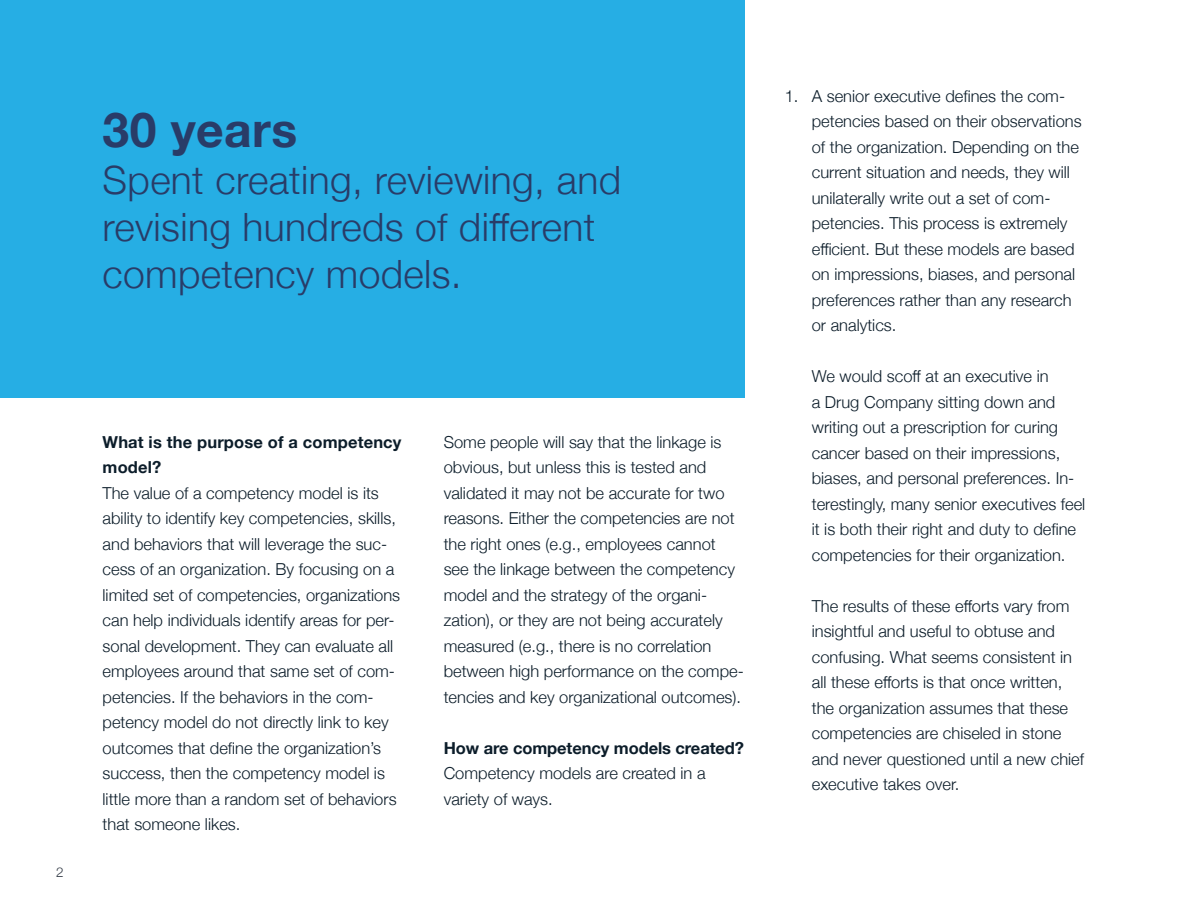
<style>
.page{position:relative;width:1188px;height:918px;background:#fff}
.page>*{position:absolute;margin:0;border:0;box-sizing:border-box;transform-origin:0 0}
.t1{font:700 48px "Helvetica Neue";letter-spacing:.01em;color:#293c68}
.t2{font:300 39px/46.8px "Helvetica Neue";letter-spacing:.01em;color:#293c68}
.t3{font:300 16.5px/25.5px "Helvetica Neue";color:#0c1d2a}
.t4{font:700 16.5px/25.5px "Helvetica Neue";letter-spacing:.01em;color:#0c1d2a}
.t5{font:300 13.5px "Helvetica Neue";color:#333b46}
</style>
<div class="page">
<div style="left:0;top:0;width:744px;height:398px;background:#26aee4"></div>
<h1 class="t1" style="left:103px;top:112px;width:196px">30 years</h1>
<h2 class="t2" style="left:103px;top:161px;width:520px">Spent creating, reviewing, and revising hundreds of different competency models.</h2>
<p class="t5" style="left:56px;top:867px;width:9px">2</p>
<p class="t4" style="left:103px;top:431px;width:300px">What is the purpose of a competency model?</p>
<p class="t3" style="left:103px;top:482px;width:299px">The value of a competency model is its ability to identify key competencies, skills, and behaviors that will leverage the suc&shy;cess of an organization. By focusing on a limited set of competencies, organizations can help individuals identify areas for per&shy;sonal development. They can evaluate all employees around that same set of com&shy;petencies. If the behaviors in the com&shy;petency model do not directly link to key outcomes that define the organization’s success, then the competency model is little more than a random set of behaviors that someone likes.</p>
<p class="t3" style="left:444px;top:431px;width:302px">Some people will say that the linkage is obvious, but unless this is tested and validated it may not be accurate for two reasons. Either the competencies are not the right ones (e.g., employees cannot see the linkage between the competency model and the strategy of the organi&shy;zation), or they are not being accurately measured (e.g., there is no correlation between high performance on the compe&shy;tencies and key organizational outcomes).</p>
<p class="t4" style="left:444px;top:737px;width:302px">How are competency models created?</p>
<p class="t3" style="left:444px;top:762px;width:263px">Competency models are created in a variety of ways.</p>
<p class="t3" style="left:812px;top:85px;width:271px;text-indent:-27px">1. A senior executive defines the com&shy;petencies based on their observations of the organization. Depending on the current situation and needs, they will unilaterally write out a set of com&shy;petencies. This process is extremely efficient. But these models are based on impressions, biases, and personal preferences rather than any research or analytics.</p>
<p class="t3" style="left:812px;top:363px;width:275px">We would scoff at an executive in<br>a Drug Company sitting down and writing out a prescription for curing cancer based on their impressions, biases, and personal preferences. In&shy;terestingly, many senior executives feel it is both their right and duty to define competencies for their organization.</p>
<p class="t3" style="left:812px;top:592px;width:274px">The results of these efforts vary from insightful and useful to obtuse and confusing. What seems consistent in all these efforts is that once written, the organization assumes that these competencies are chiseled in stone and never questioned until a new chief executive takes over.</p>
</div>
